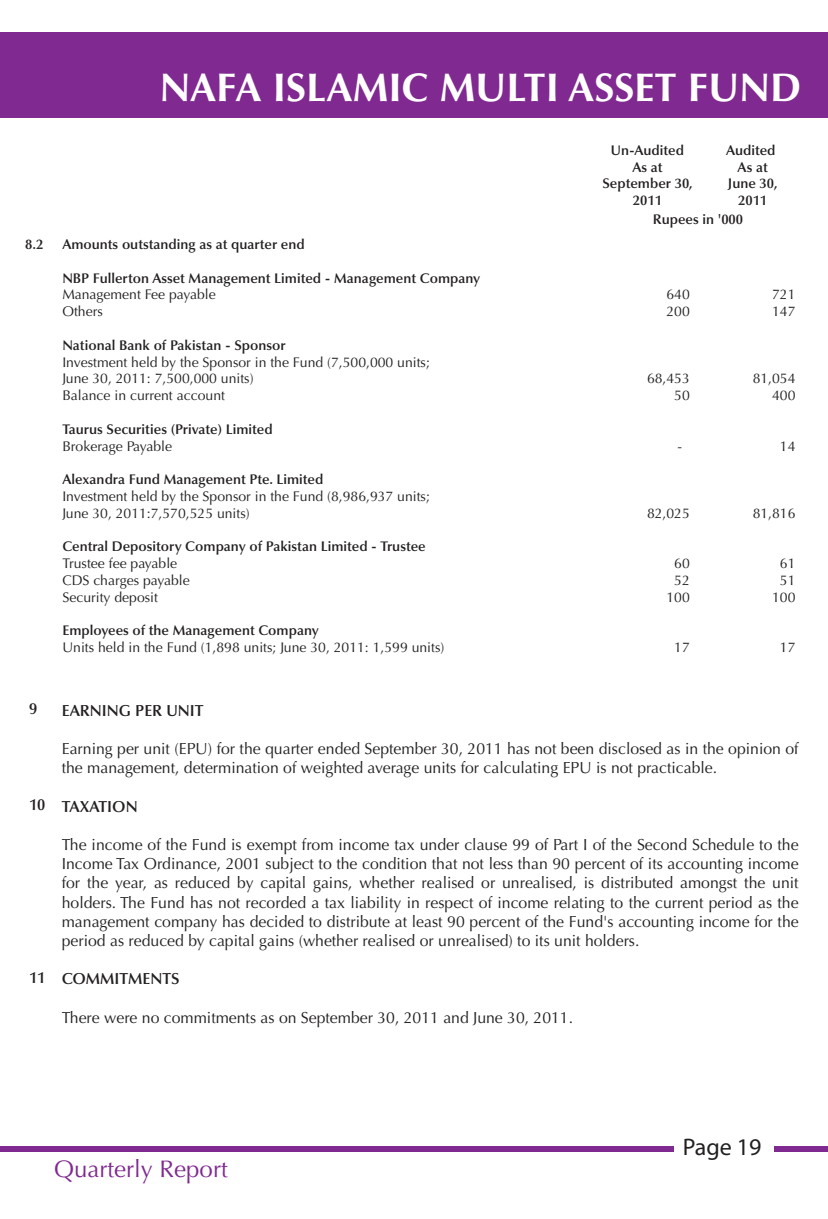
<style>
.page{position:relative;width:828px;height:1219px;background:#fff}
.page>*{position:absolute;margin:0;border:0;box-sizing:border-box;transform-origin:0 0}
.t1{font:700 40px "Optima LT Std";color:#fff}
.t2{font:24px "Optima LT Std";color:#802990}
.t3{font:24px "Myriad Pro";color:#231f20}
.t4{font:16px/19.2px "Optima LT Std";color:#231f20}
.t5{font:600 16px "Optima LT Std";color:#231f20}
.t6{font:14px/16.8px "Optima LT Std";color:#231f20}
.t7{font:600 14px/16.8px "Optima LT Std";color:#231f20;text-align:center}
</style>
<div class="page">
<div style="left:0;top:1146px;width:828px;height:5px;background:#802990"></div>
<div style="left:674px;top:1134px;width:100px;height:29px;background:#fff"></div>
<div style="left:0;top:32px;width:828px;height:85px;background:#802990"></div>
<p class="t7" style="left:25px;top:236px;width:20px">8.2</p>
<h1 class="t1" style="left:159px;top:64px;width:643px">NAFA ISLAMIC MULTI ASSET FUND</h1>
<p class="t7" style="left:602px;top:142px;width:92px">Un-Audited<br>As at<br>September 30,<br>2011</p>
<p class="t7" style="left:726px;top:142px;width:53px">Audited<br>As at<br>June 30,<br>2011</p>
<p class="t7" style="left:62px;top:236px;width:244px">Amounts outstanding as at quarter end</p>
<p class="t7" style="left:62px;top:270px;width:419px">NBP Fullerton Asset Management Limited - Management Company</p>
<p class="t6" style="left:62px;top:286px;width:155px">Management Fee payable<br>Others</p>
<p class="t7" style="left:62px;top:337px;width:225px">National Bank of Pakistan - Sponsor</p>
<p class="t6" style="left:62px;top:354px;width:369px">Investment held by the Sponsor in the Fund (7,500,000 units;<br>June 30, 2011: 7,500,000 units)<br>Balance in current account</p>
<p class="t7" style="left:62px;top:421px;width:212px">Taurus Securities (Private) Limited</p>
<p class="t6" style="left:62px;top:438px;width:111px">Brokerage Payable</p>
<p class="t7" style="left:62px;top:471px;width:262px">Alexandra Fund Management Pte. Limited</p>
<p class="t6" style="left:62px;top:488px;width:369px">Investment held by the Sponsor in the Fund (8,986,937 units;<br>June 30, 2011:7,570,525 units)</p>
<p class="t7" style="left:62px;top:538px;width:365px">Central Depository Company of Pakistan Limited - Trustee</p>
<p class="t6" style="left:62px;top:555px;width:129px">Trustee fee payable<br>CDS charges payable<br>Security deposit</p>
<p class="t7" style="left:62px;top:622px;width:258px">Employees of the Management Company</p>
<p class="t6" style="left:62px;top:639px;width:383px">Units held in the Fund (1,898 units; June 30, 2011: 1,599 units)</p>
<p class="t7" style="left:653px;top:211px;width:92px">Rupees in '000</p>
<p class="t6" style="left:666px;top:286px;width:25px">640<br>200</p>
<p class="t6" style="left:772px;top:286px;width:25px">721<br>147</p>
<p class="t6" style="left:647px;top:370px;width:44px;text-align:right">68,453<br>50</p>
<p class="t6" style="left:752px;top:370px;width:44px;text-align:right">81,054<br>400</p>
<p class="t6" style="left:677px;top:438px;width:6px">-</p>
<p class="t6" style="left:780px;top:438px;width:17px">14</p>
<p class="t6" style="left:647px;top:505px;width:44px">82,025</p>
<p class="t6" style="left:666px;top:555px;width:25px;text-align:center">60<br>52<br>100</p>
<p class="t6" style="left:752px;top:505px;width:44px">81,816</p>
<p class="t6" style="left:772px;top:555px;width:25px;text-align:center">61<br>51<br>100</p>
<p class="t6" style="left:674px;top:639px;width:17px">17</p>
<p class="t6" style="left:780px;top:639px;width:17px">17</p>
<p class="t5" style="left:29px;top:699px;width:10px">9</p>
<p class="t5" style="left:29px;top:795px;width:18px">10</p>
<p class="t5" style="left:29px;top:968px;width:18px">11</p>
<p class="t5" style="left:62px;top:701px;width:143px">EARNING PER UNIT</p>
<p class="t4" style="left:62px;top:739px;width:738px">Earning per unit (EPU) for the quarter ended September 30, 2011 has not been disclosed as in the opinion of the management, determination of weighted average units for calculating EPU is not practicable.</p>
<p class="t5" style="left:62px;top:797px;width:77px">TAXATION</p>
<p class="t4" style="left:62px;top:835px;width:738px;text-align:justify">The income of the Fund is exempt from income tax under clause 99 of Part I of the Second Schedule to the Income Tax Ordinance, 2001 subject to the condition that not less than 90 percent of its accounting income for the year, as reduced by capital gains, whether realised or unrealised, is distributed amongst the unit holders. The Fund has not recorded a tax liability in respect of income relating to the current period as the management company has decided to distribute at least 90 percent of the Fund's accounting income for the period as reduced by capital gains (whether realised or unrealised) to its unit holders.</p>
<p class="t5" style="left:62px;top:970px;width:119px">COMMITMENTS</p>
<p class="t4" style="left:62px;top:1008px;width:513px">There were no commitments as on September 30, 2011 and June 30, 2011.</p>
<h2 class="t2" style="left:54px;top:1154px;width:175px">Quarterly Report</h2>
<h2 class="t3" style="left:682px;top:1132px;width:80px">Page 19</h2>
</div>
